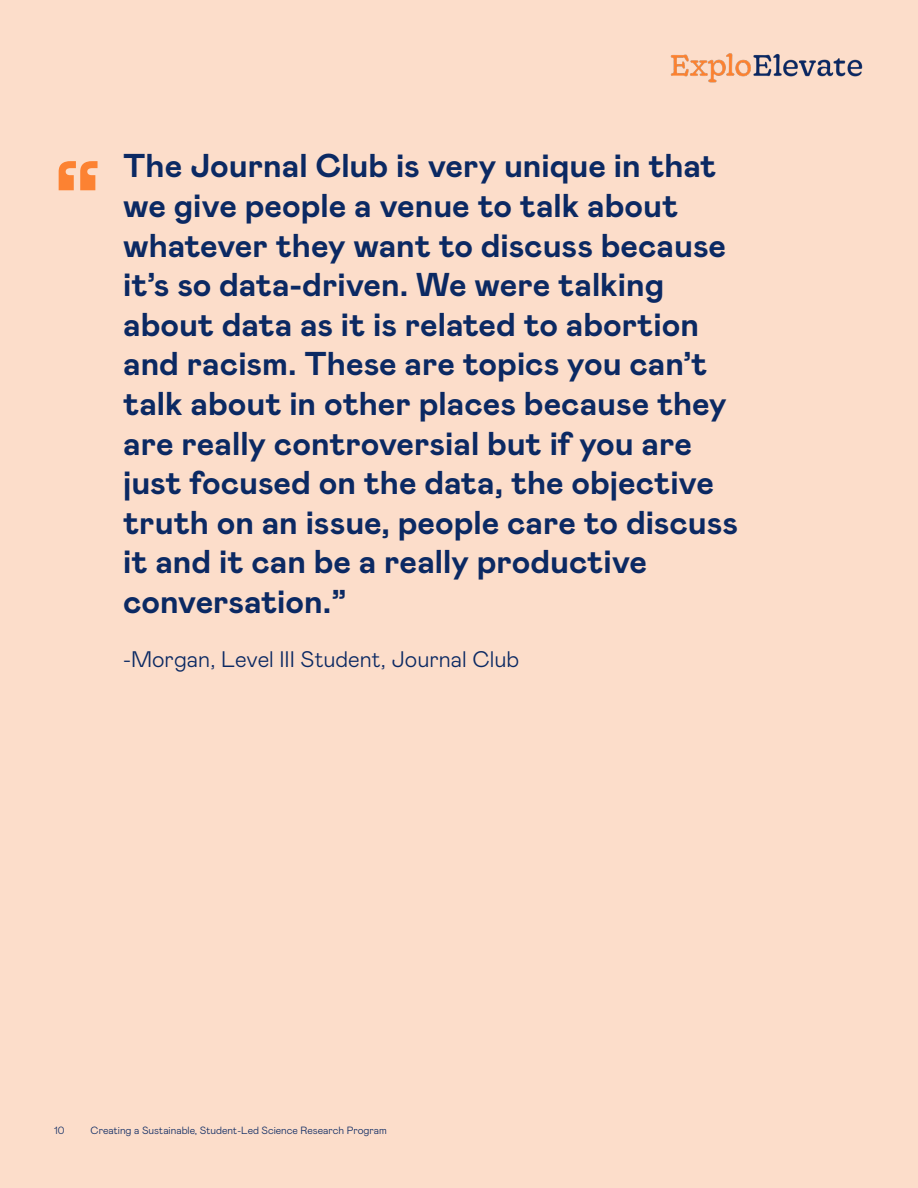
<style>
.page{position:relative;width:918px;height:1188px;background:#fcddca}
.page>*{position:absolute;margin:0;border:0;box-sizing:border-box;transform-origin:0 0}
.t1{font:700 108px "Mabry Pro";color:#fc8232}
.t2{font:700 33px/39.6px "Mabry Pro";color:#0b2963}
.t3{font:300 22.5px "Mabry Pro";color:#0b2963}
.t4{font:300 10.5px "Mabry Pro";color:#0b2963}
</style>
<div class="page">
<img style="left:670px;top:53px;width:193px;height:30px">
<p class="t1" style="left:54px;top:122px;width:50px">“</p>
<p class="t2" style="left:123px;top:145px;width:617px">The Journal Club is very unique in that we give people a venue to talk about whatever they want to discuss because it’s so data-driven. We were talking about data as it is related to abortion and racism. These are topics you can’t talk about in other places because they are really controversial but if you are just focused on the data, the objective truth on an issue, people care to discuss it and it can be a really productive conversation.”</p>
<p class="t3" style="left:123px;top:643px;width:398px">-Morgan, Level III Student, Journal Club</p>
<p class="t4" style="left:54px;top:1123px;width:12px">10</p>
<p class="t4" style="left:91px;top:1123px;width:298px">Creating a Sustainable, Student-Led Science Research Program</p>
</div>
